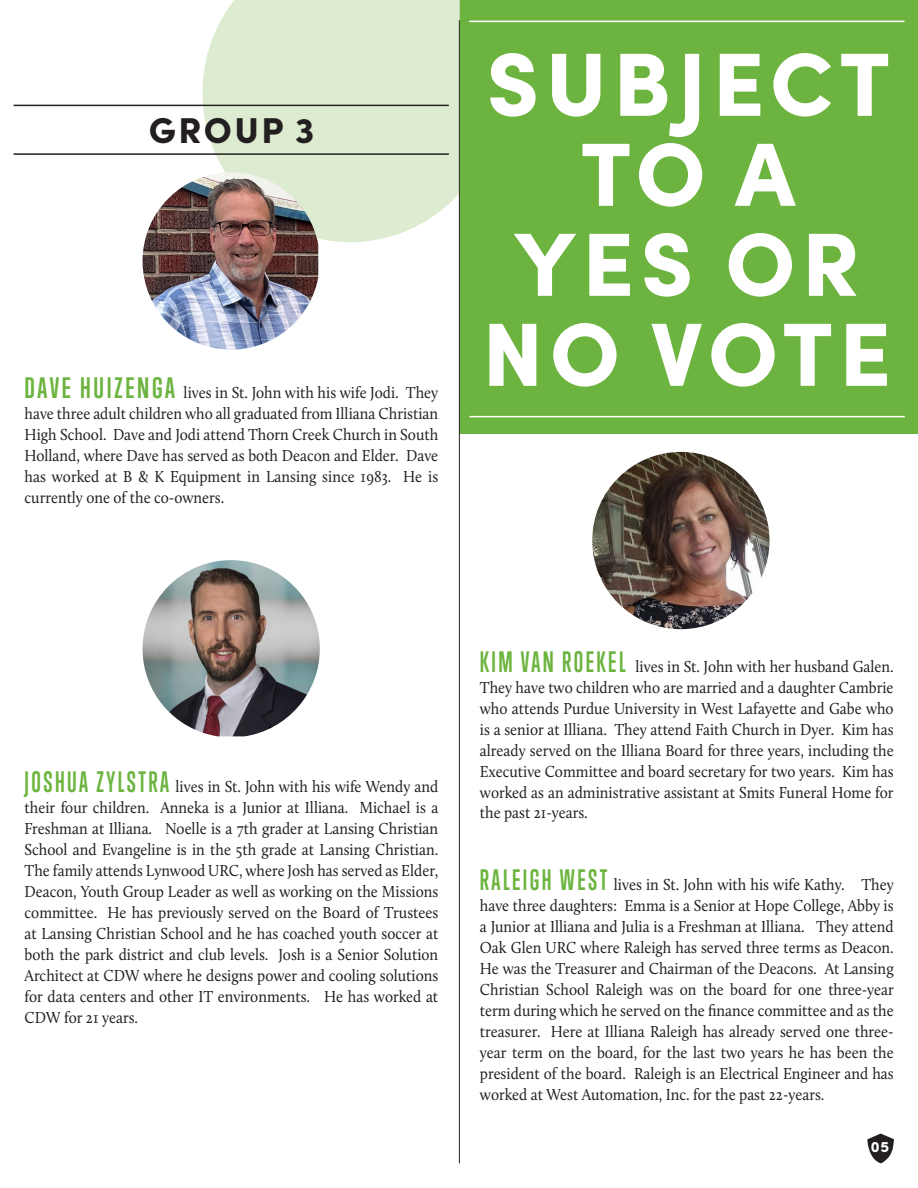
<style>
.page{position:relative;width:918px;height:1188px;background:#fff}
.page>*{position:absolute;margin:0;border:0;box-sizing:border-box;transform-origin:0 0}
.t1{font:900 90px/90px "Sofia Pro";letter-spacing:.07em;color:#fff;text-align:center}
.t2{font:900 36px "Sofia Pro";letter-spacing:.07em;color:#231f20}
.t3{font:16.5px/21px "Calluna";color:#231f20;text-align:justify;scale:.92 1}
.t4{font:900 15px "Sofia Pro";color:#fff}
.s1{font-family:"Trump Gothic Pro";font-weight:700;font-size:27px;color:#6cb43f}
</style>
<div class="page">
<svg style="left:203px;top:0;width:257px;height:242px;background:#deebd3"></svg>
<div style="left:460px;top:0;width:458px;height:434px;background:#6cb43f"></div>
<hr style="left:469px;top:21px;width:435px;height:1px;background:#fff">
<hr style="left:14px;top:153px;width:435px;height:2px;background:#231f20">
<hr style="left:14px;top:105px;width:435px;height:1px;background:#231f20">
<img style="left:143px;top:172px;width:175px;height:178px">
<img style="left:143px;top:560px;width:177px;height:176px">
<img style="left:592px;top:452px;width:178px;height:177px;border-radius:89px">
<hr style="left:459px;top:20px;width:1px;height:1143px;background:#231f20">
<svg style="left:867px;top:1134px;width:27px;height:29px"></svg>
<hr style="left:469px;top:416px;width:436px;height:1px;background:#fff">
<p class="t2" style="left:149px;top:102px;width:167px">GROUP 3</p>
<p class="t3" style="left:25px;top:382px;width:451px"><span class="s1">DAVE HUIZENGA</span> lives in St. John with his wife Jodi. They have three adult children who all graduated from Illiana Christian High School. Dave and Jodi attend Thorn Creek Church in South Holland, where Dave has served as both Deacon and Elder. Dave has worked at B &amp; K Equipment in Lansing since 1983. He is currently one of the co-owners.</p>
<p class="t1" style="left:482px;top:31px;width:410px">SUBJECT<br>TO A<br>YES OR<br>NO VOTE</p>
<p class="t3" style="left:25px;top:776px;width:451px"><span class="s1">JOSHUA ZYLSTRA</span> lives in St. John with his wife Wendy and their four children. Anneka is a Junior at Illiana. Michael is a Freshman at Illiana. Noelle is a 7th grader at Lansing Christian School and Evangeline is in the 5th grade at Lansing Christian.<br>The family attends Lynwood URC, where Josh has served as Elder, Deacon, Youth Group Leader as well as working on the Missions committee. He has previously served on the Board of Trustees at Lansing Christian School and he has coached youth soccer at both the park district and club levels. Josh is a Senior Solution Architect at CDW where he designs power and cooling solutions for data centers and other IT environments. He has worked at CDW for 21 years.</p>
<p class="t3" style="left:480px;top:656px;width:451px"><span class="s1">KIM VAN ROEKEL</span> lives in St. John with her husband Galen.<br>They have two children who are married and a daughter Cambrie who attends Purdue University in West Lafayette and Gabe who is a senior at Illiana. They attend Faith Church in Dyer. Kim has already served on the Illiana Board for three years, including the Executive Committee and board secretary for two years. Kim has worked as an administrative assistant at Smits Funeral Home for the past 21-years.</p>
<p class="t3" style="left:480px;top:874px;width:451px"><span class="s1">RALEIGH WEST</span> lives in St. John with his wife Kathy. They have three daughters: Emma is a Senior at Hope College, Abby is a Junior at Illiana and Julia is a Freshman at Illiana. They attend Oak Glen URC where Raleigh has served three terms as Deacon.<br>He was the Treasurer and Chairman of the Deacons. At Lansing Christian School Raleigh was on the board for one three-year term during which he served on the finance committee and as the treasurer. Here at Illiana Raleigh has already served one three&shy;year term on the board, for the last two years he has been the president of the board. Raleigh is an Electrical Engineer and has worked at West Automation, Inc. for the past 22-years.</p>
<p class="t4" style="left:871px;top:1135px;width:20px">05</p>
</div>
